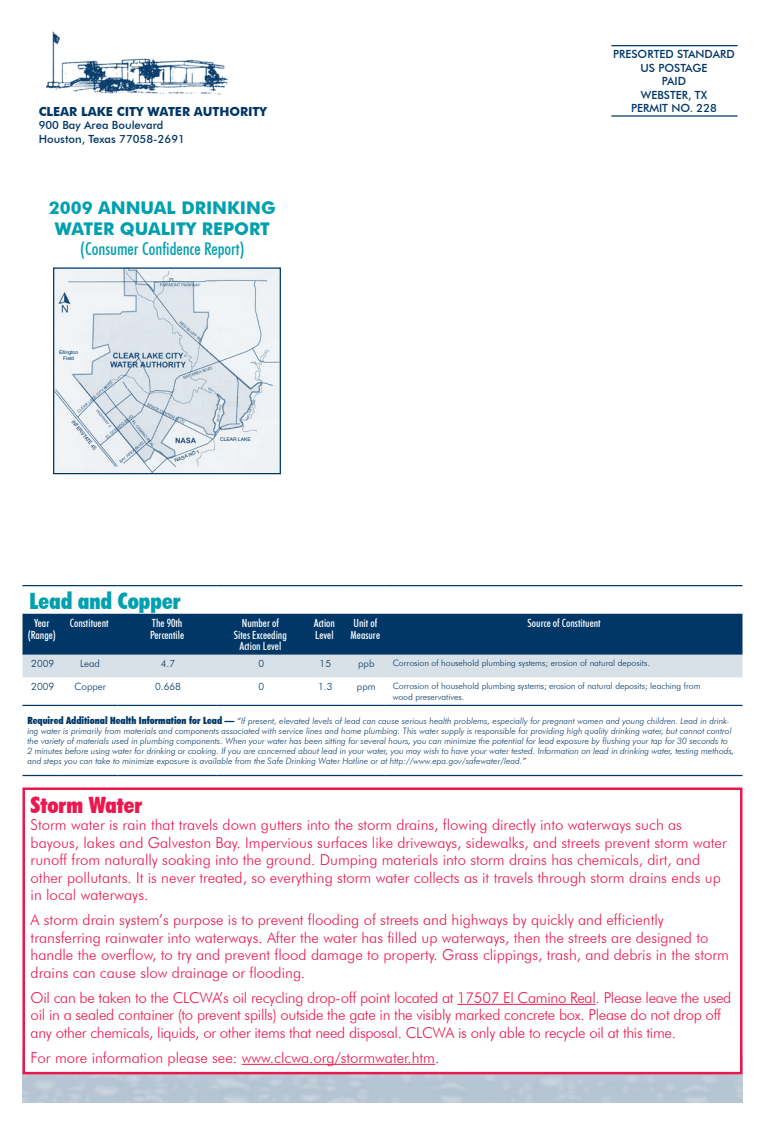
<style>
.page{position:relative;width:765px;height:1125px;background:#fff}
.page>*{position:absolute;margin:0;border:0;box-sizing:border-box;transform-origin:0 0}
.t1{font:900 condensed 22.5px "Futura BT";color:#00a0af}
.t2{font:900 condensed 22.5px "Futura BT";color:#ed174f}
.t3{font:700 17.5px/21px "Futura BT";color:#00a0af}
.t4{font:500 condensed 17.5px "Futura BT";color:#00a0af}
.t5{font:300 15px/17.5px "Futura BT";color:#ed174f}
.t6{font:300 15px/17.5px "Futura BT";letter-spacing:-.02em;color:#ed174f}
.t7{font:700 12.5px "Futura BT";color:#003767}
.t8{font:500 condensed 11.25px/11.2px "Futura BT";color:#fff}
.t9{font:500 11.25px/13.5px "Futura BT";color:#003767}
.t10{font:300 10px "Futura BT";color:#003767}
.t11{font:italic 300 8.75px/10px "Futura BT";color:#003767}
.t12{font:300 8.75px/11.2px "Futura BT";color:#003767}
.t13{font:5px/6px "Helvetica";color:#003767;text-align:center}
.s1{font-weight:900;font-style:normal;font-stretch:condensed;font-size:10px}
</style>
<div class="page">
<img style="left:46px;top:31px;width:182px;height:64px">
<hr style="left:611px;top:45px;width:127px;height:1px;background:#003767">
<hr style="left:611px;top:115px;width:127px;height:2px;background:#003767">
<img style="left:55px;top:269px;width:224px;height:203px">
<div style="left:53px;top:267px;width:228px;height:207px;border:1px solid #003767"></div>
<svg style="left:22px;top:614px;width:720px;height:63px;background:#4d7394"></svg>
<hr style="left:22px;top:585px;width:39px;height:1px;background:#003767">
<hr style="left:61px;top:585px;width:56px;height:1px;background:#003767">
<hr style="left:117px;top:585px;width:100px;height:1px;background:#003767">
<hr style="left:217px;top:585px;width:87px;height:1px;background:#003767">
<hr style="left:304px;top:585px;width:41px;height:1px;background:#003767">
<hr style="left:345px;top:585px;width:41px;height:1px;background:#003767">
<hr style="left:386px;top:585px;width:357px;height:1px;background:#003767">
<hr style="left:22px;top:705px;width:39px;height:1px;background:#003767">
<hr style="left:61px;top:705px;width:56px;height:1px;background:#003767">
<hr style="left:117px;top:705px;width:100px;height:1px;background:#003767">
<hr style="left:217px;top:705px;width:87px;height:1px;background:#003767">
<hr style="left:304px;top:705px;width:41px;height:1px;background:#003767">
<hr style="left:345px;top:705px;width:41px;height:1px;background:#003767">
<hr style="left:386px;top:705px;width:357px;height:1px;background:#003767">
<hr style="left:22px;top:775px;width:39px;height:1px;background:#003767">
<hr style="left:61px;top:775px;width:56px;height:1px;background:#003767">
<hr style="left:117px;top:775px;width:100px;height:1px;background:#003767">
<hr style="left:217px;top:775px;width:87px;height:1px;background:#003767">
<hr style="left:304px;top:775px;width:41px;height:1px;background:#003767">
<hr style="left:345px;top:775px;width:41px;height:1px;background:#003767">
<hr style="left:386px;top:775px;width:357px;height:1px;background:#003767">
<hr style="left:457px;top:1004px;width:139px;height:1px;background:#ed174f">
<hr style="left:242px;top:1064px;width:193px;height:1px;background:#ed174f">
<div style="left:22px;top:788px;width:720px;height:286px;border:2px solid #ed174f"></div>
<h3 class="t7" style="left:39px;top:104px;width:217px">CLEAR LAKE CITY WATER AUTHORITY</h3>
<p class="t9" style="left:39px;top:119px;width:148px">900 BAY AREA BOULEVARD<br>HOUSTON, TEXAS 77058-2691</p>
<h2 class="t3" style="left:55px;top:198px;width:223px;text-indent:-6px">2009 ANNUAL DRI NKI NG<br>WATER QUALITY</h2>
<h2 class="t3" style="left:202px;top:219px;width:66px">REPORT</h2>
<h2 class="t4" style="left:80px;top:239px;width:166px">(Consumer Confidence Report)</h2>
<p class="t13" style="left:59px;top:349px;width:21px">Ellington<br>Field</p>
<p class="t13" style="left:75px;top:419px;width:38px;rotate:51deg">INTERSTATE 45</p>
<p class="t13" style="left:174px;top:458px;width:28px;rotate:-21deg">NASA RD 1</p>
<p class="t13" style="left:220px;top:436px;width:32px">CLEAR LAKE</p>
<p class="t9" style="left:613px;top:47px;width:123px;text-align:center">PRESORTED STANDARD<br>US POSTAGE<br>PAID<br>WEBSTER, TX<br>PERMIT NO. 228</p>
<h1 class="t1" style="left:29px;top:587px;width:153px">Lead and Copper</h1>
<p class="t8" style="left:28px;top:618px;width:30px;text-align:center">Year (Range)</p>
<p class="t8" style="left:70px;top:618px;width:40px">Constituent</p>
<p class="t8" style="left:150px;top:618px;width:36px">The 90th<br>Percentile</p>
<p class="t8" style="left:234px;top:618px;width:54px;text-align:center">Number of<br>Sites Exceeding<br>Action Level</p>
<p class="t8" style="left:314px;top:618px;width:23px">Action<br>Level</p>
<p class="t8" style="left:351px;top:618px;width:31px">Unit of<br>Measure</p>
<p class="t8" style="left:528px;top:618px;width:75px">Source of Constituent</p>
<p class="t10" style="left:31px;top:658px;width:25px">2009</p>
<p class="t10" style="left:80px;top:658px;width:21px">Lead</p>
<p class="t10" style="left:161px;top:658px;width:16px">4.7</p>
<p class="t10" style="left:258px;top:658px;width:7px">0</p>
<p class="t10" style="left:320px;top:658px;width:13px">15</p>
<p class="t10" style="left:358px;top:658px;width:18px">ppb</p>
<p class="t12" style="left:393px;top:658px;width:259px">Corrosion of household plumbing systems; erosion of natural deposits.</p>
<p class="t10" style="left:31px;top:680px;width:25px">2009</p>
<p class="t10" style="left:74px;top:680px;width:33px">Copper</p>
<p class="t10" style="left:155px;top:680px;width:27px">0.668</p>
<p class="t10" style="left:258px;top:680px;width:7px">0</p>
<p class="t10" style="left:318px;top:680px;width:16px">1.3</p>
<p class="t10" style="left:357px;top:680px;width:20px">ppm</p>
<p class="t12" style="left:393px;top:680px;width:309px">Corrosion of household plumbing systems; erosion of natural deposits; leaching from wood preservatives.</p>
<p class="t11" style="left:28px;top:716px;width:708px"><span class="s1">Required Additional Health Information for Lead —</span> “If present, elevated levels of lead can cause serious health problems, especially for pregnant women and young children. Lead in drink&shy;ing water is primarily from materials and components associated with service lines and home plumbing. This water supply is responsible for providing high quality drinking water, but cannot control the variety of materials used in plumbing components. When your water has been sitting for several hours, you can minimize the potential for lead exposure by flushing your tap for 30 seconds to 2 minutes before using water for drinking or cooking. If you are concerned about lead in your water, you may wish to have your water tested. Information on lead in drinking water, testing methods, and steps you can take to minimize exposure is available from the Safe Drinking Water Hotline or at http://www.epa.gov/safewater/lead.”</p>
<h1 class="t2" style="left:31px;top:791px;width:113px">Storm Water</h1>
<p class="t5" style="left:31px;top:816px;width:698px">Storm water is rain that travels down gutters into the storm drains, flowing directly into waterways such as bayous, lakes and Galveston Bay. Impervious surfaces like driveways, sidewalks, and streets prevent storm water runoff from naturally soaking into the ground. Dumping materials into storm drains has chemicals, dirt, and other pollutants. It is never treated, so everything storm water collects as it travels through storm drains ends up in local waterways.</p>
<p class="t5" style="left:31px;top:911px;width:700px">A storm drain system’s purpose is to prevent flooding of streets and highways by quickly and efficiently transferring rainwater into waterways. After the water has filled up waterways, then the streets are designed to handle the overflow, to try and prevent flood damage to property. Grass clippings, trash, and debris in the storm drains can cause slow drainage or flooding.</p>
<p class="t6" style="left:31px;top:989px;width:702px">Oil can be taken to the CLCWA’s oil recycling drop-off point located at 17507 El Camino Real. Please leave the used oil in a sealed container (to prevent spills) outside the gate in the visibly marked concrete box. Please do not drop off any other chemicals, liquids, or other items that need disposal. CLCWA is only able to recycle oil at this time.</p>
<h3 class="t5" style="left:31px;top:1049px;width:410px">For more information please see: www.clcwa.org/stormwater.htm.</h3>
</div>
